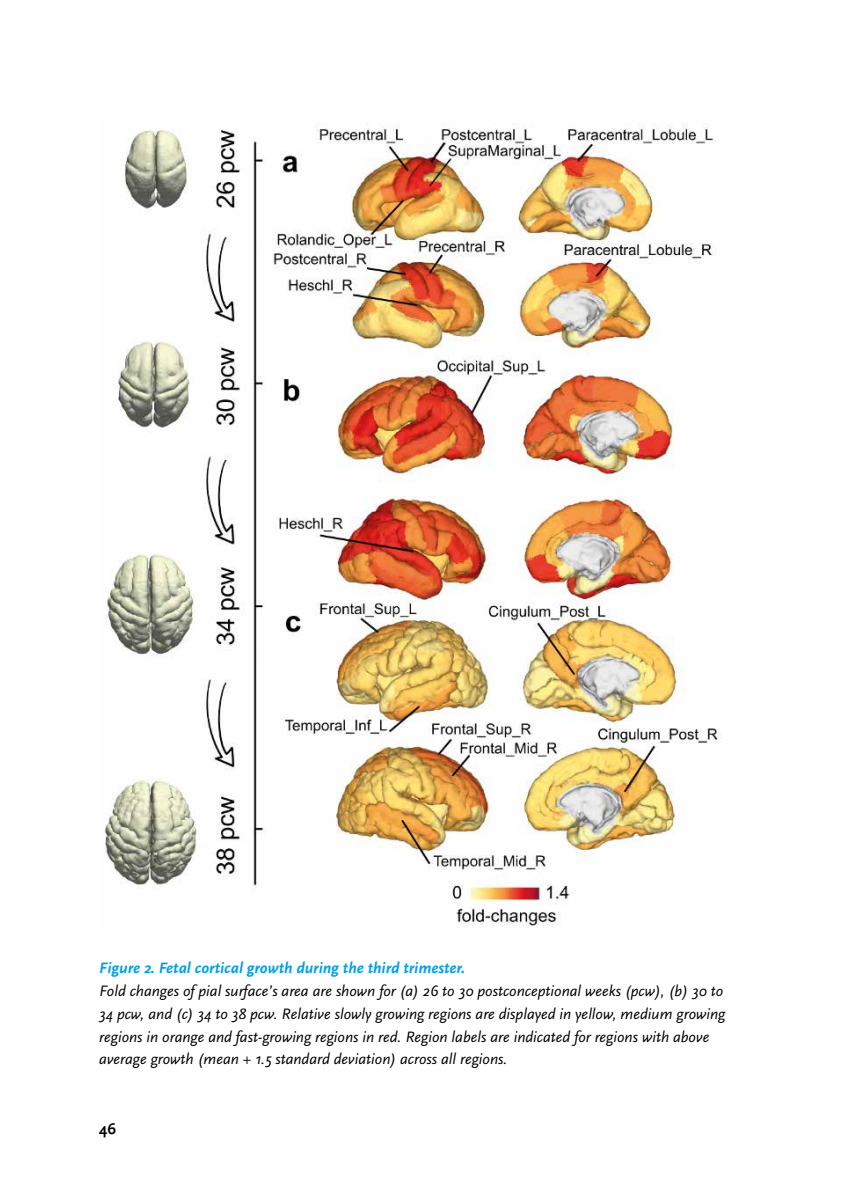
<style>
.page{position:relative;width:844px;height:1191px;background:#fff}
.page>*{position:absolute;margin:0;border:0;box-sizing:border-box;transform-origin:0 0}
.t1{font:italic 15.75px/22.8px "AD Scala Sans";color:#000}
.t2{font:italic 700 15.75px "AD Scala Sans";color:#009fe3}
.t3{font:700 15.75px "AD Scala Sans";color:#000}
</style>
<div class="page">
<img style="left:104px;top:123px;width:617px;height:803px">
<p class="t2" style="left:99px;top:959px;width:367px">Figure 2. Fetal cortical growth during the third trimester.</p>
<p class="t1" style="left:99px;top:980px;width:627px">Fold changes of pial surface’s area are shown for (a) 26 to 30 postconceptional weeks (pcw), (b) 30 to 34 pcw, and (c) 34 to 38 pcw. Relative slowly growing regions are displayed in yellow, medium growing regions in orange and fast-growing regions in red. Region labels are indicated for regions with above average growth (mean + 1.5 standard deviation) across all regions.</p>
<p class="t3" style="left:99px;top:1120px;width:18px">46</p>
</div>
